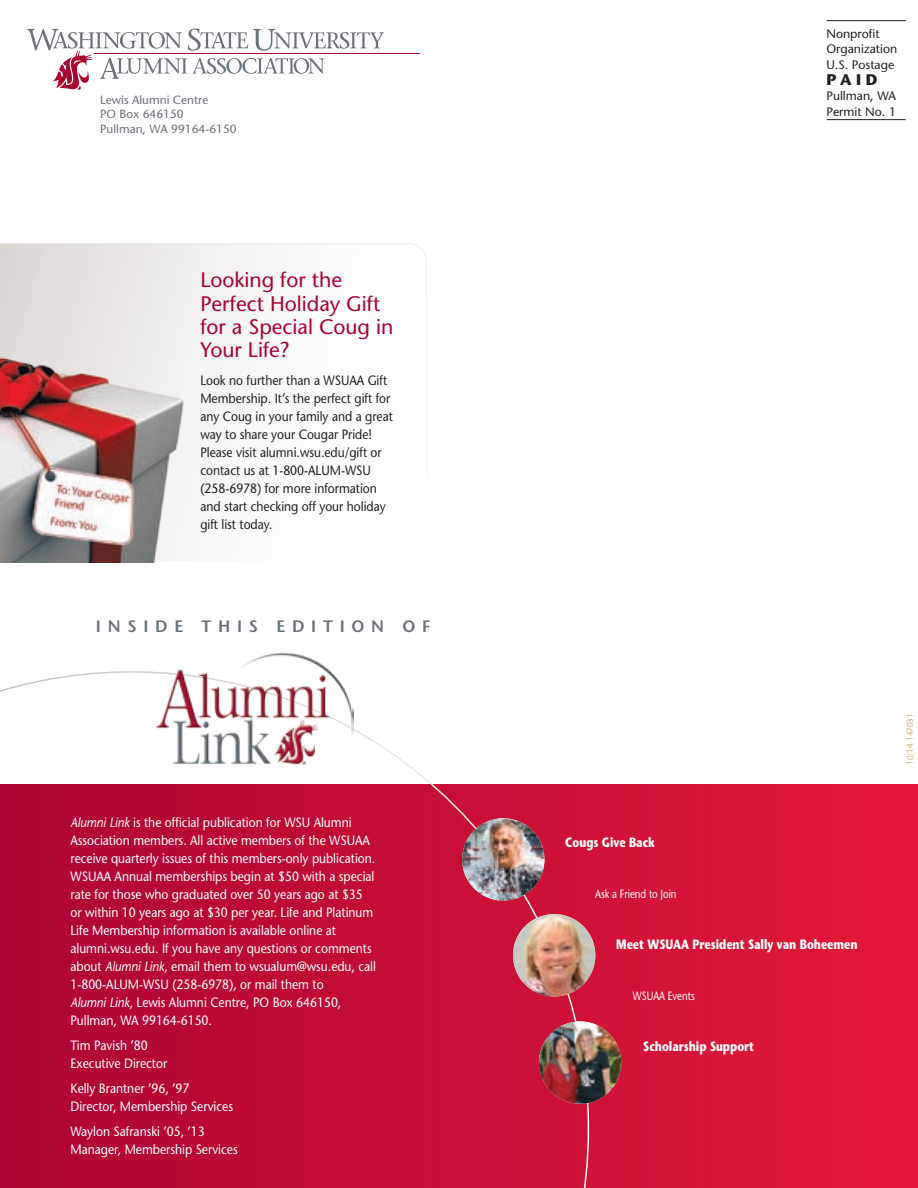
<style>
.page{position:relative;width:918px;height:1188px;background:#fff}
.page>*{position:absolute;margin:0;border:0;box-sizing:border-box;transform-origin:0 0}
.t1{font:500 21px/23.2px "Stone Sans Std";color:#a90332}
.t2{font:600 16.5px "Stone Sans Std";letter-spacing:.41em;color:#687379}
.t3{font:700 15.45px "Stone Sans";color:#231f20}
.t4{font:500 13.5px/18px "Stone Sans Std";letter-spacing:-.005em;color:#fff;scale:.9 1}
.t5{font:500 13.5px/18px "Stone Sans Std";letter-spacing:-.005em;color:#231f20;scale:.9 1}
.t6{font:700 13.5px "Stone Sans Std";color:#fff;scale:.8 1}
.t7{font:12.3px/15.6px "Stone Sans";color:#231f20}
.t8{font:500 12px "Stone Sans Std";color:#fff;scale:.8 1}
.t9{font:11.85px/14.9px "Stone Sans";color:#687379}
.t10{font:500 9px "Stone Sans Std";letter-spacing:-.005em;color:#d7ad77;scale:.9 1}
.s1{font-style:italic}
</style>
<div class="page">
<div style="left:0;top:784px;width:918px;height:404px;background:#d91637"></div>
<svg style="left:0;top:671px;width:589px;height:517px"></svg>
<hr style="left:95px;top:53px;width:325px;height:1px;background:#a90332">
<svg style="left:27px;top:29px;width:357px;height:61px"></svg>
<img style="left:153px;top:652px;width:201px;height:118px">
<svg style="left:917px;top:784px;width:1px;height:404px"></svg>
<hr style="left:917px;top:0;width:1px;height:37px;background:#e51836">
<svg style="left:0;top:243px;width:427px;height:320px"></svg>
<img style="left:462px;top:818px;width:82px;height:83px;border-radius:41px">
<img style="left:513px;top:914px;width:82px;height:82px;border-radius:41px">
<img style="left:539px;top:1021px;width:82px;height:83px;border-radius:41px">
<hr style="left:827px;top:20px;width:79px;height:1px;background:#231f20">
<hr style="left:827px;top:119px;width:79px;height:1px;background:#231f20">
<img style="left:0;top:290px;width:427px;height:272px">
<p class="t9" style="left:100px;top:92px;width:138px">Lewis Alumni Centre<br>PO Box 646150<br>Pullman, WA 99164-6150</p>
<h1 class="t1" style="left:200px;top:268px;width:195px">Looking for the<br>Perfect Holiday Gift for a Special Coug in<br>Your Life?</h1>
<p class="t5" style="left:200px;top:372px;width:216px">Look no further than a WSUAA Gift<br>Membership. It’s the perfect gift for any Coug in your family and a great way to share your Cougar Pride!<br>Please visit alumni.wsu.edu/gift or contact us at 1-800-ALUM-WSU (258-6978) for more information and start checking off your holiday gift list today.</p>
<p class="t2" style="left:96px;top:616px;width:195px">INSIDE THIS EDITI</p>
<p class="t2" style="left:352px;top:616px;width:31px">O N</p>
<p class="t2" style="left:402px;top:616px;width:30px">O F</p>
<p class="t4" style="left:70px;top:814px;width:341px"><span class="s1">Alumni Link</span> is the official publication for WSU Alumni Association members. All active members of the WSUAA receive quarterly issues of this members-only publication.<br>WSUAA Annual memberships begin at $50 with a special rate for those who graduated over 50 years ago at $35 or within 10 years ago at $30 per year. Life and Platinum Life Membership information is available online at alumni.wsu.edu. If you have any questions or comments about <span class="s1">Alumni Link</span>, email them to wsualum@wsu.edu, call 1-800-ALUM-WSU (258-6978), or mail them to<br><span class="s1">Alumni Link</span>, Lewis Alumni Centre, PO Box 646150, Pullman, WA 99164-6150.</p>
<p class="t4" style="left:70px;top:1037px;width:109px">Tim Pavish ’80<br>Executive Director</p>
<p class="t4" style="left:70px;top:1079px;width:182px">Kelly Brantner ’96, ’97<br>Director, Membership Services</p>
<p class="t4" style="left:70px;top:1122px;width:187px">Waylon Safranski ’05, ’13<br>Manager, Membership Services</p>
<p class="t7" style="left:826px;top:26px;width:72px">Nonprofit<br>Organization<br>U.S. Postage</p>
<p class="t3" style="left:826px;top:70px;width:53px">PAID</p>
<p class="t7" style="left:826px;top:88px;width:71px">Pullman, WA<br>Permit No. 1</p>
<p class="t6" style="left:565px;top:834px;width:114px">Cougs Give Back</p>
<p class="t8" style="left:595px;top:887px;width:103px">Ask a Friend to Join</p>
<p class="t6" style="left:616px;top:936px;width:303px">Meet WSUAA President Sally van Boheemen</p>
<p class="t8" style="left:633px;top:989px;width:79px">WSUAA Events</p>
<p class="t6" style="left:643px;top:1038px;width:140px">Scholarship Support</p>
<p class="t10" style="left:905px;top:765px;width:59px;rotate:-90deg">10/14 147031</p>
</div>
